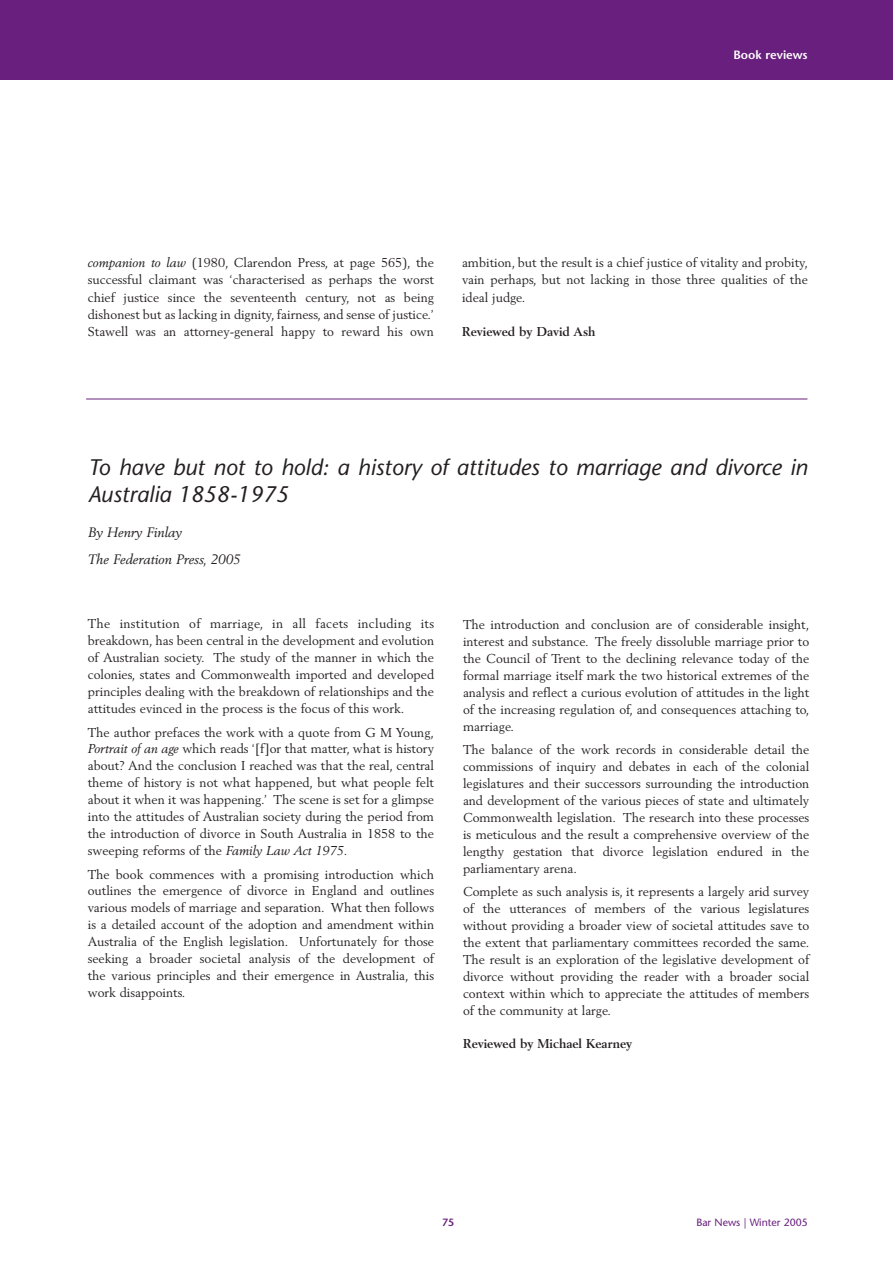
<style>
.page{position:relative;width:893px;height:1263px;background:#fff}
.page>*{position:absolute;margin:0;border:0;box-sizing:border-box;transform-origin:0 0}
.t1{font:italic 22.5px/27px "Stone Sans";color:#231f20}
.t2{font:italic 13.5px/27px "Berling";color:#231f20}
.t3{font:12.75px/17px "Berling";color:#231f20;text-align:justify}
.t4{font:700 12.75px "Berling";color:#231f20}
.t5{font:600 12px "Stone Sans";color:#fff}
.t6{font:10.5px "Stone Sans";color:#681f7d}
.t7{font:600 10.5px "Stone Sans";color:#681f7d}
.s1{font-style:italic}
</style>
<div class="page">
<div style="left:1px;top:0;width:891px;height:80px;background:#681f7d"></div>
<hr style="left:86px;top:399px;width:721px;height:1px;background:#681f7d">
<p class="t5" style="left:733px;top:50px;width:76px">Book reviews</p>
<p class="t3" style="left:88px;top:254px;width:347px;line-height:17.4px"><span class="s1">companion to law</span> (1980, Clarendon Press, at page 565), the successful claimant was ‘characterised as perhaps the worst chief justice since the seventeenth century, not as being dishonest but as lacking in dignity, fairness, and sense of justice.’ Stawell was an attorney-general happy to reward his own</p>
<p class="t3" style="left:462px;top:254px;width:347px;line-height:17.4px">ambition, but the result is a chief justice of vitality and probity, vain perhaps, but not lacking in those three qualities of the ideal judge.</p>
<p class="t4" style="left:462px;top:327px;width:135px">Reviewed by David Ash</p>
<h1 class="t1" style="left:88px;top:456px;width:721px">To have but not to hold: a history of attitudes to marriage and divorce in<br>Australia 1858-1975</h1>
<p class="t2" style="left:88px;top:520px;width:154px">By Henry Finlay<br>The Federation Press, 2005</p>
<p class="t3" style="left:88px;top:616px;width:348px">The institution of marriage, in all facets including its breakdown, has been central in the development and evolution of Australian society. The study of the manner in which the colonies, states and Commonwealth imported and developed principles dealing with the breakdown of relationships and the attitudes evinced in the process is the focus of this work.</p>
<p class="t3" style="left:88px;top:724px;width:348px">The author prefaces the work with a quote from G M Young, <span class="s1">Portrait of an age</span> which reads ‘[f]or that matter, what is history about? And the conclusion I reached was that the real, central theme of history is not what happened, but what people felt about it when it was happening.’ The scene is set for a glimpse into the attitudes of Australian society during the period from the introduction of divorce in South Australia in 1858 to the sweeping reforms of the <span class="s1">Family Law Act 1975</span>.</p>
<p class="t3" style="left:88px;top:866px;width:348px">The book commences with a promising introduction which outlines the emergence of divorce in England and outlines various models of marriage and separation. What then follows is a detailed account of the adoption and amendment within Australia of the English legislation. Unfortunately for those seeking a broader societal analysis of the development of the various principles and their emergence in Australia, this work disappoints.</p>
<p class="t3" style="left:463px;top:617px;width:348px">The introduction and conclusion are of considerable insight, interest and substance. The freely dissoluble marriage prior to the Council of Trent to the declining relevance today of the formal marriage itself mark the two historical extremes of the analysis and reflect a curious evolution of attitudes in the light of the increasing regulation of, and consequences attaching to, marriage.</p>
<p class="t3" style="left:463px;top:742px;width:348px">The balance of the work records in considerable detail the commissions of inquiry and debates in each of the colonial legislatures and their successors surrounding the introduction and development of the various pieces of state and ultimately Commonwealth legislation. The research into these processes is meticulous and the result a comprehensive overview of the lengthy gestation that divorce legislation endured in the parliamentary arena.</p>
<p class="t3" style="left:463px;top:884px;width:348px">Complete as such analysis is, it represents a largely arid survey of the utterances of members of the various legislatures without providing a broader view of societal attitudes save to the extent that parliamentary committees recorded the same.<br>The result is an exploration of the legislative development of divorce without providing the reader with a broader social context within which to appreciate the attitudes of members of the community at large.</p>
<p class="t4" style="left:463px;top:1039px;width:171px">Reviewed by Michael Kearney</p>
<p class="t7" style="left:442px;top:1218px;width:14px">75</p>
<p class="t6" style="left:696px;top:1218px;width:113px">Bar News | Winter 2005</p>
</div>
